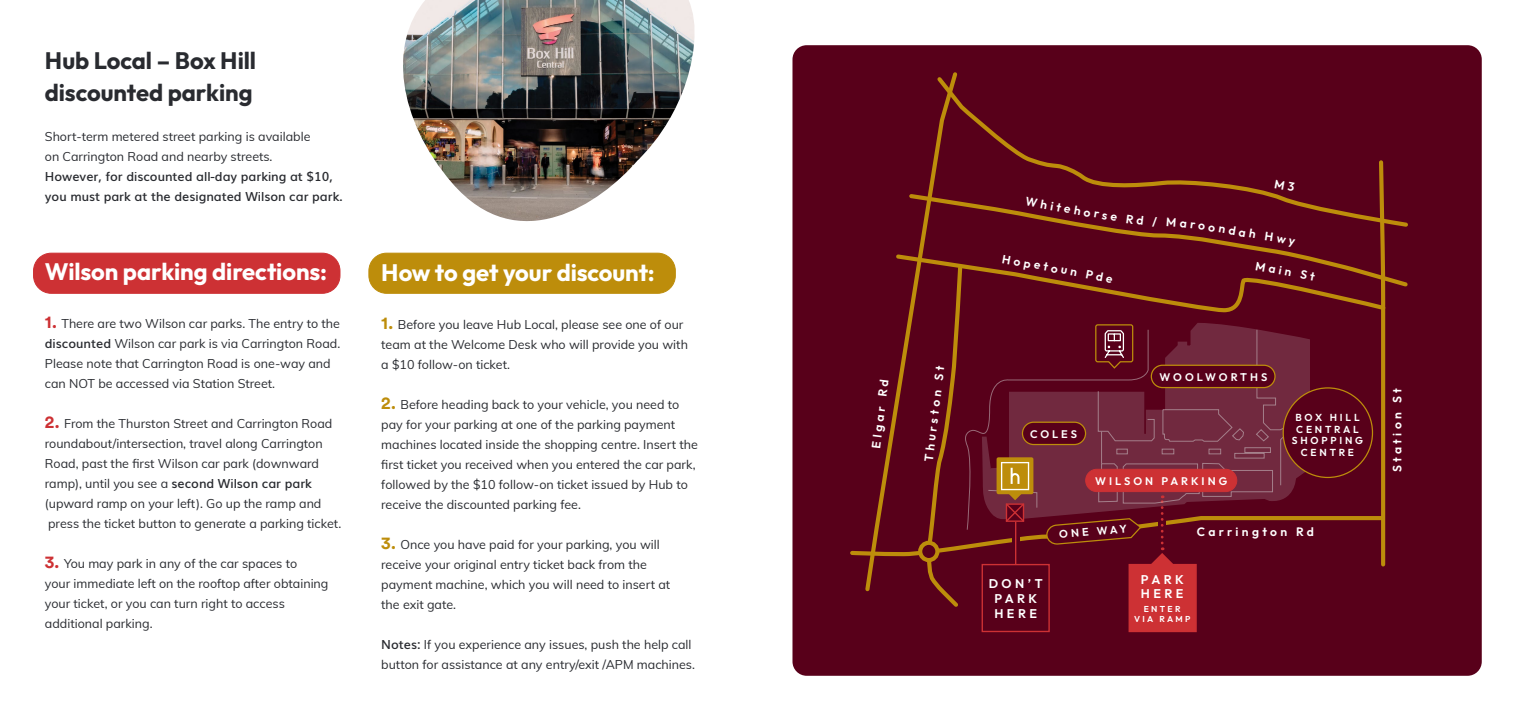
<style>
.page{position:relative;width:1515px;height:721px;background:#fff}
.page>*{position:absolute;margin:0;border:0;box-sizing:border-box;transform-origin:0 0}
.t1{font:700 23.75px "Outfit";letter-spacing:-.005em;color:#fff}
.t2{font:700 23.75px/31.6px "Outfit";letter-spacing:-.005em;color:#292b30}
.t3{font:600 12.62px/14.8px "Outfit";letter-spacing:.265em;color:#fff}
.t4{font:12.5px/20px "Muli";color:#292b30}
.t5{font:600 12.5px/20px "Muli";color:#292b30}
.t6{font:600 12.12px "Outfit";letter-spacing:.275em;color:#fff}
.t7{font:600 12px "Outfit";color:#fff}
.t8{font:600 11px "Outfit";letter-spacing:.27em;color:#fff}
.t9{font:600 10.12px/11.9px "Outfit";letter-spacing:.275em;color:#fff;text-align:center}
.t10{font:600 8.62px/9.9px "Outfit";letter-spacing:.275em;color:#fff;text-align:center}
.s1{font-family:"Circular Std";font-weight:700;font-size:17.5px;color:#cd3134}
.s2{font-weight:600}
.s3{font-family:"Circular Std";font-weight:700;font-size:17.5px;color:#bd8d0b}
</style>
<div class="page">
<div style="left:369px;top:253px;width:306px;height:40px;background:#bd8d0b;border-radius:18px"></div>
<div style="left:368px;top:253px;width:308px;height:40px;border:1px solid #bd8d0b;border-radius:18px"></div>
<div style="left:34px;top:253px;width:306px;height:40px;background:#cd3134;border-radius:18px"></div>
<div style="left:33px;top:253px;width:307px;height:40px;border:1px solid #cd3134;border-radius:18px"></div>
<div style="left:792px;top:45px;width:690px;height:630px;background:#58001a;border-radius:14px"></div>
<div style="left:981px;top:563px;width:69px;height:69px;background:#58001a;border:1px solid #cd3134"></div>
<div style="left:1128px;top:563px;width:69px;height:69px;background:#cd3134;border:2px solid #cd3134"></div>
<svg style="left:934px;top:73px;width:97px;height:85px"></svg>
<svg style="left:1387px;top:219px;width:21px;height:68px"></svg>
<img style="left:403px;top:0;width:292px;height:222px">
<svg style="left:850px;top:158px;width:537px;height:452px"></svg>
<h1 class="t2" style="left:45px;top:45px;width:213px">Hub Local – Box Hill discounted parking</h1>
<p class="t4" style="left:45px;top:126px;width:267px">Short-term metered street parking is available on Carrington Road and nearby streets.</p>
<p class="t5" style="left:45px;top:165px;width:299px">However, for discounted all-day parking at $10, you must park at the designated Wilson car park.</p>
<h1 class="t1" style="left:45px;top:258px;width:284px">Wilson parking directions:</h1>
<p class="t4" style="left:45px;top:312px;width:297px"><span class="s1">1.</span> There are two Wilson car parks. The entry to the <span class="s2">discounted</span> Wilson car park is via Carrington Road.<br>Please note that Carrington Road is one-way and can NOT be accessed via Station Street.</p>
<p class="t4" style="left:45px;top:412px;width:298px"><span class="s1">2.</span> From the Thurston Street and Carrington Road roundabout/intersection, travel along Carrington Road, past the first Wilson car park (downward ramp), until you see a <span class="s2">second Wilson car park </span>(upward ramp on your left). Go up the ramp and press the ticket button to generate a parking ticket.</p>
<p class="t4" style="left:45px;top:552px;width:285px"><span class="s1">3.</span> You may park in any of the car spaces to<br>your immediate left on the rooftop after obtaining your ticket, or you can turn right to access additional parking.</p>
<h1 class="t1" style="left:381px;top:259px;width:275px">How to get your discount:</h1>
<p class="t4" style="left:381px;top:313px;width:308px"><span class="s3">1.</span> Before you leave Hub Local, please see one of our team at the Welcome Desk who will provide you with a $10 follow-on ticket.</p>
<p class="t4" style="left:381px;top:393px;width:318px"><span class="s3">2.</span> Before heading back to your vehicle, you need to pay for your parking at one of the parking payment machines located inside the shopping centre. Insert the first ticket you received when you entered the car park, followed by the $10 follow-on ticket issued by Hub to receive the discounted parking fee.</p>
<p class="t4" style="left:381px;top:533px;width:291px"><span class="s3">3.</span> Once you have paid for your parking, you will receive your original entry ticket back from the payment machine, which you will need to insert at the exit gate.</p>
<p class="t4" style="left:381px;top:633px;width:315px"><span class="s2">Notes:</span> If you experience any issues, push the help call button for assistance at any entry/exit /APM machines.</p>
<p class="t6" style="left:1058px;top:200px;width:36px;rotate:10deg">teho</p>
<p class="t7" style="left:1004px;top:251px;width:114px;rotate:11deg">Hopetoun Pde</p>
<p class="t7" style="left:1257px;top:259px;width:62px;rotate:11deg">Main St</p>
<p class="t6" style="left:922px;top:460px;width:98px;rotate:-83deg">Thurston St</p>
<p class="t8" style="left:1159px;top:371px;width:109px">WOOLWORTHS</p>
<p class="t6" style="left:869px;top:447px;width:71px;rotate:-83deg">Elgar Rd</p>
<p class="t6" style="left:1390px;top:472px;width:85px;rotate:-90deg">Station St</p>
<p class="t9" style="left:1292px;top:411px;width:73px">BOX HILL<br>CENTRAL<br>SHOPPING<br>CENTRE</p>
<p class="t8" style="left:1030px;top:427px;width:48px">COLES</p>
<p class="t8" style="left:1095px;top:474px;width:133px">WILSON PARKING</p>
<p class="t3" style="left:989px;top:576px;width:56px;text-align:center">DON’T<br>PARK<br>HERE</p>
<p class="t8" style="left:1059px;top:528px;width:69px;rotate:-5deg">ONE WAY</p>
<p class="t6" style="left:1197px;top:524px;width:119px">Carrington Rd</p>
<p class="t3" style="left:1141px;top:571px;width:44px">PARK<br>HERE</p>
<p class="t10" style="left:1134px;top:603px;width:58px">ENTER<br>VIA RAMP</p>
</div>
